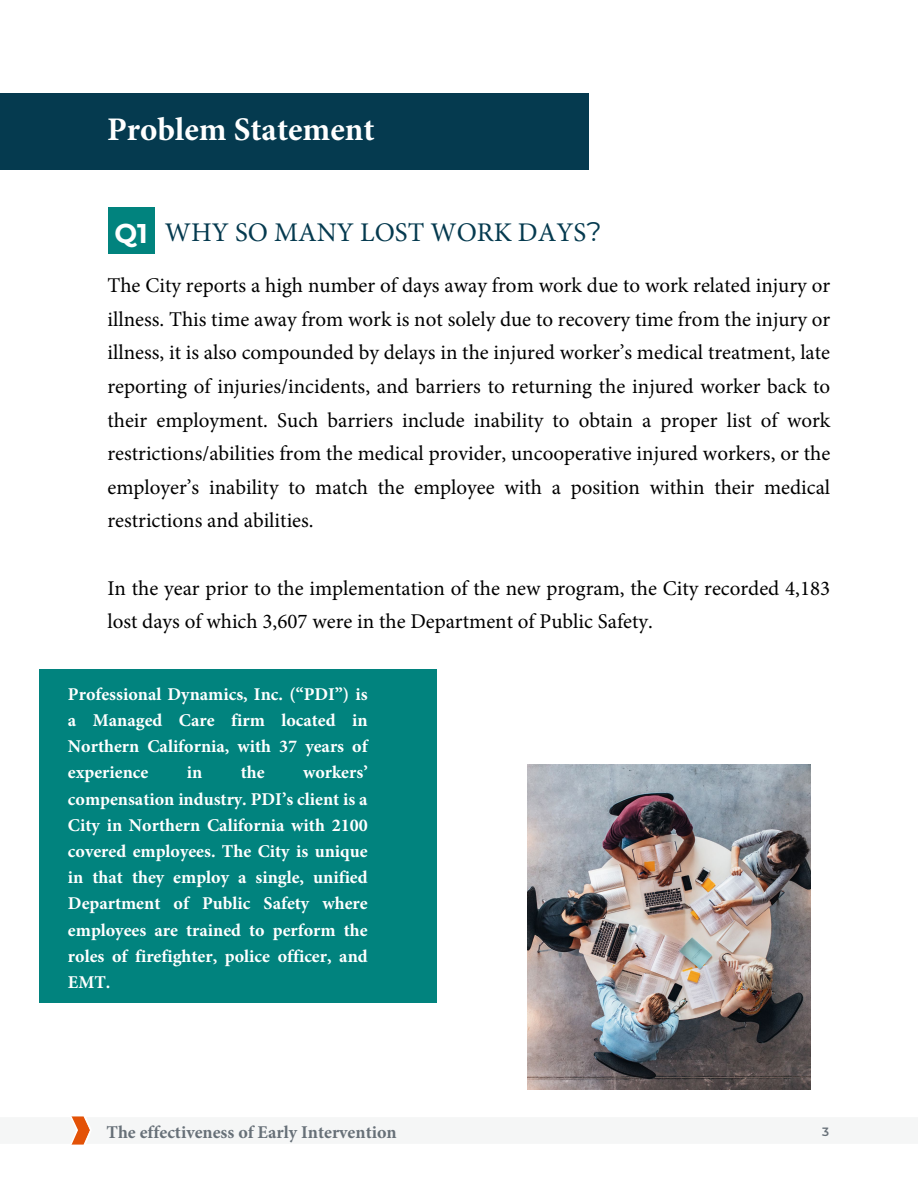
<style>
.page{position:relative;width:918px;height:1188px;background:#fff}
.page>*{position:absolute;margin:0;border:0;box-sizing:border-box;transform-origin:0 0}
.t1{font:700 33px "Minion Pro";color:#fff}
.t2{font:27px "Minion Pro";color:#053a4f}
.t3{font:21px/33.6px "Minion Pro";color:#000;text-align:justify}
.t4{font:700 18px/26.2px "Minion Pro";color:#fff;text-align:justify}
.t5{font:700 18px "Minion Pro";color:#677078}
.t6{font:600 12px "Montserrat";color:#677078}
.s1{font-family:"Montserrat";font-weight:700;color:#fff}
.s2{font-family:"Montserrat"}
</style>
<div class="page">
<svg style="left:71px;top:1116px;width:19px;height:29px"></svg>
<div style="left:0;top:94px;width:589px;height:76px;background:#053a4f"></div>
<div style="left:108px;top:207px;width:46px;height:46px;background:#01837e"></div>
<div style="left:39px;top:669px;width:397px;height:334px;background:#01837e"></div>
<img style="left:528px;top:765px;width:282px;height:324px">
<h1 class="t1" style="left:107px;top:106px;width:269px">Problem Statement</h1>
<p class="t2" style="left:115px;top:214px;width:489px"><span class="s1">Q1</span> WHY SO MANY LOST WORK DAYS<span class="s2">?</span></p>
<p class="t3" style="left:107px;top:269px;width:724px">The City reports a high number of days away from work due to work related injury or illness. This time away from work is not solely due to recovery time from the injury or illness, it is also compounded by delays in the injured worker’s medical treatment, late reporting of injuries/incidents, and barriers to returning the injured worker back to their employment. Such barriers include inability to obtain a proper list of work restrictions/abilities from the medical provider, uncooperative injured workers, or the employer’s inability to match the employee with a position within their medical restrictions and abilities.</p>
<p class="t3" style="left:107px;top:571px;width:724px">In the year prior to the implementation of the new program, the City recorded 4,183 lost days of which 3,607 were in the Department of Public Safety.</p>
<p class="t4" style="left:68px;top:681px;width:301px">Professional Dynamics, Inc. (“PDI”) is a Managed Care firm located in Northern California, with 37 years of experience</p>
<p class="t4" style="left:68px;top:759px;width:301px;text-indent:235px">workers’ compensation industry. PDI’s client is a City in Northern California with 2100 covered employees. The City is unique in that they employ a single, unified Department of Public Safety where employees are trained to perform the roles of firefighter, police officer, and EMT.</p>
<p class="t4" style="left:187px;top:759px;width:17px">in</p>
<p class="t4" style="left:241px;top:759px;width:25px">the</p>
<p class="t5" style="left:106px;top:1120px;width:292px">The effectiveness of Early Intervention</p>
<p class="t6" style="left:822px;top:1123px;width:8px">3</p>
</div>
